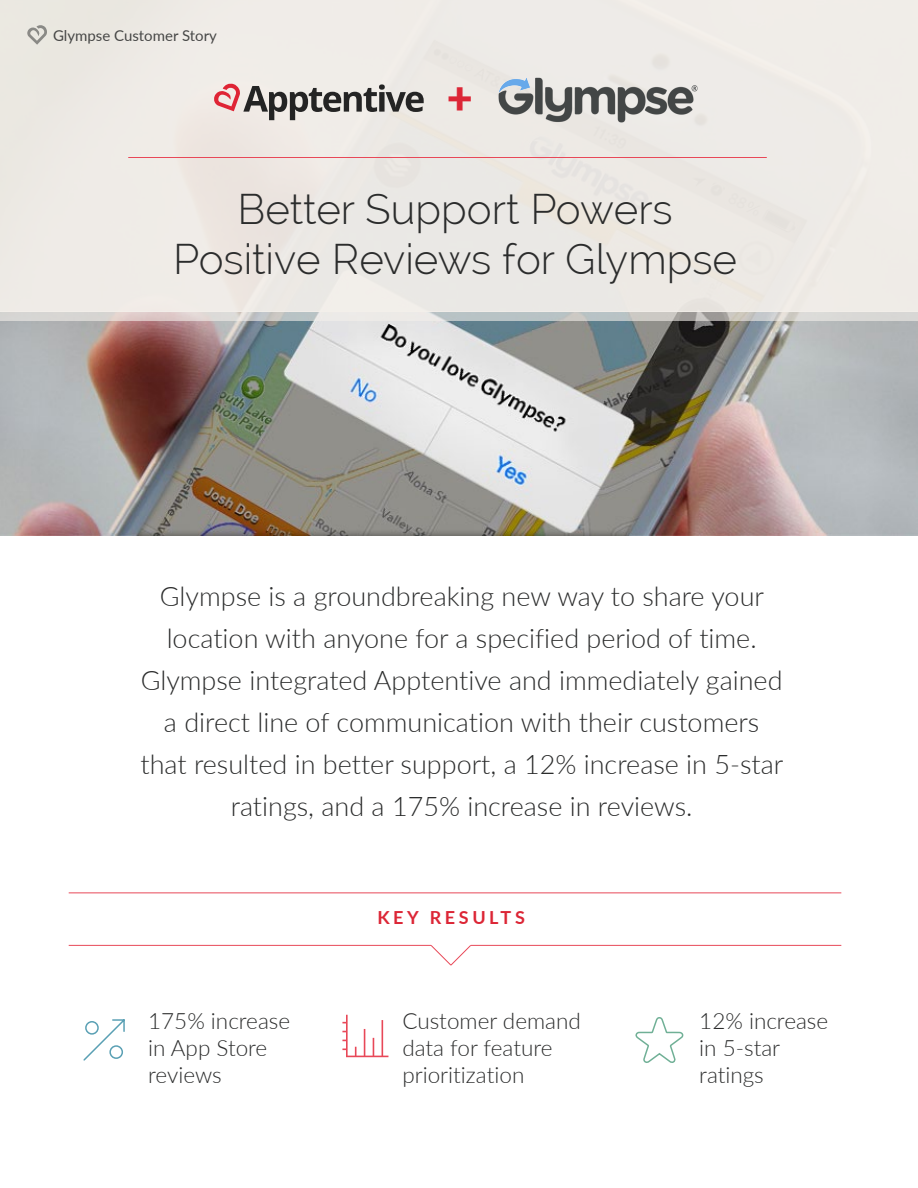
<style>
.page{position:relative;width:918px;height:1188px;background:#fff}
.page>*{position:absolute;margin:0;border:0;box-sizing:border-box;transform-origin:0 0}
.t1{font:900 45px "Lato";color:#dc2636}
.t2{font:300 42px/50.4px "Raleway";color:#2b2c2c;text-align:center}
.BodyCopy{font:300 27px/42px "Lato";color:#2b2c2c;text-align:center}
.t3{font:300 22.5px/27px "Lato";color:#2b2c2c}
.BoldSectionTitle{font:700 18px "Lato";letter-spacing:.2em;color:#dc2636}
.t4{font:15px "Lato";color:#2b2c2c}
</style>
<div class="page">
<img style="left:0;top:321px;width:918px;height:214px">
<div style="left:0;top:0;width:918px;height:312px;background:#f4f0eb"></div>
<svg style="left:0;top:312px;width:918px;height:9px"></svg>
<hr style="left:128px;top:157px;width:639px;height:1px;background:#e84858">
<svg style="left:214px;top:84px;width:210px;height:36px"></svg>
<svg style="left:27px;top:25px;width:20px;height:20px"></svg>
<img style="left:488px;top:69px;width:219px;height:62px">
<hr style="left:69px;top:892px;width:772px;height:1px;background:#e84858">
<hr style="left:69px;top:945px;width:362px;height:1px;background:#e84858">
<svg style="left:430px;top:944px;width:42px;height:22px"></svg>
<hr style="left:471px;top:945px;width:370px;height:1px;background:#e84858">
<svg style="left:83px;top:1019px;width:42px;height:42px"></svg>
<svg style="left:635px;top:1017px;width:49px;height:46px"></svg>
<svg style="left:342px;top:1015px;width:46px;height:42px"></svg>
<p class="t4" style="left:53px;top:25px;width:165px">Glympse Customer Story</p>
<p class="t1" style="left:447px;top:64px;width:28px">+</p>
<p class="t2" style="left:173px;top:184px;width:565px">Better Support Powers<br>Positive Reviews for Glympse</p>
<p class="BodyCopy" style="left:140px;top:574px;width:644px">Glympse is a groundbreaking new way to share your location with anyone for a specified period of time.<br>Glympse integrated Apptentive and immediately gained a direct line of communication with their customers that resulted in better support, a 12% increase in 5-star ratings, and a 175% increase in reviews.</p>
<p class="BoldSectionTitle" style="left:377px;top:905px;width:149px">KEY RESULTS</p>
<p class="t3" style="left:402px;top:1006px;width:180px">Customer demand data for feature prioritization</p>
<p class="t3" style="left:148px;top:1006px;width:144px">175% increase in App Store reviews</p>
<p class="t3" style="left:699px;top:1006px;width:130px">12% increase in 5-star</p>
<p class="t3" style="left:699px;top:1060px;width:66px">ratings</p>
</div>
